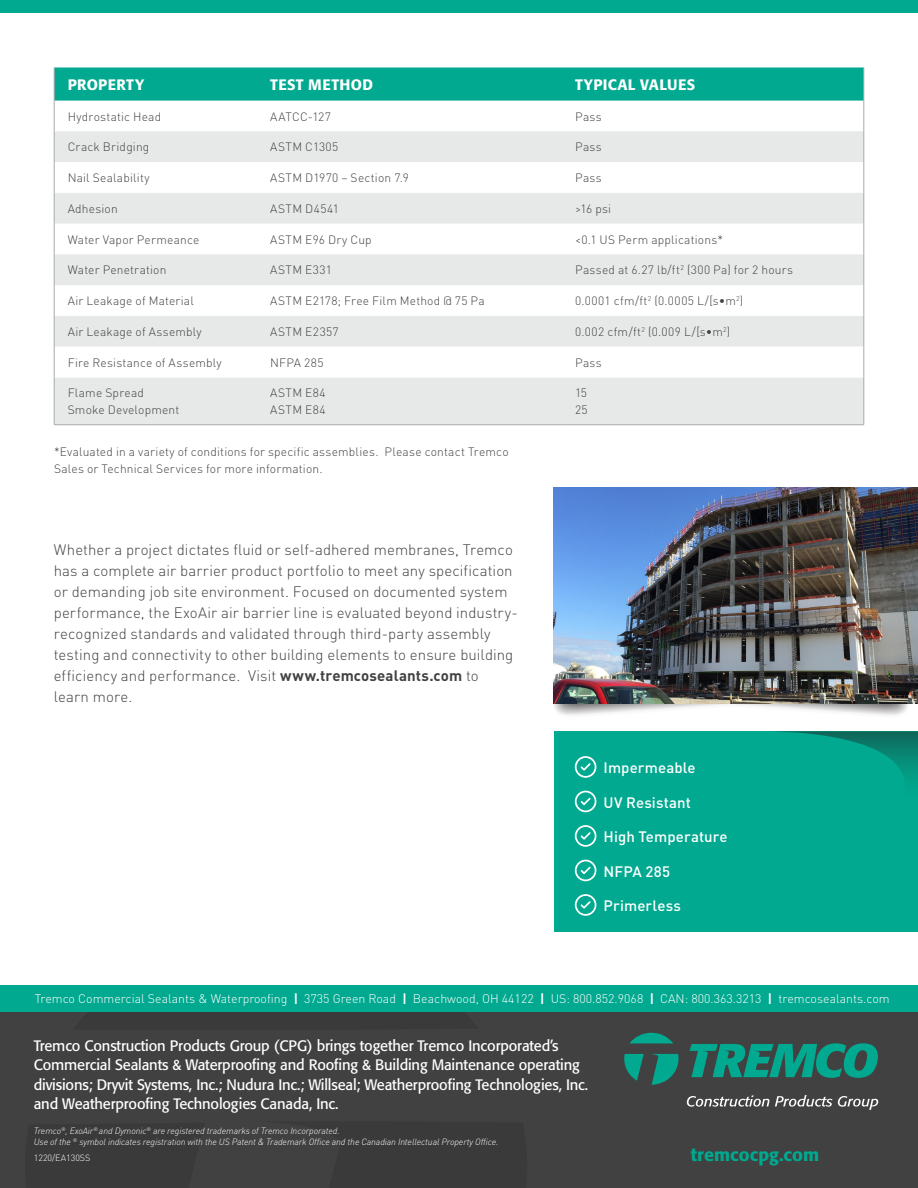
<style>
.page{position:relative;width:918px;height:1188px;background:#fff}
.page>*{position:absolute;margin:0;border:0;box-sizing:border-box;transform-origin:0 0}
.t1{font:500 18px "Formata Pro";color:#00a98f}
.body{font:300 15px/21px "DINOT";letter-spacing:.005em;color:#414142}
.t2{font:15px/19.5px "Formata Pro";letter-spacing:-.01em;color:#fff}
.Sidebar_Box_Text{font:500 15px "DINOT";letter-spacing:.005em;color:#fff}
.Table_Header{font:500 15px "Formata Pro";letter-spacing:.025em;color:#fff}
.t3{font:300 12.3px "DINOT";color:#fff}
.Table_Body{font:300 12px/16.5px "DINOT";letter-spacing:.02em;color:#414142}
.Small_body{font:300 12px/16.5px "DINOT";letter-spacing:.015em;color:#414142}
.Table_Body-2{font:300 12px/16.5px "DINOT";letter-spacing:.04em;color:#414142}
.Table_Body-3{font:300 12px "DINOT";letter-spacing:.045em;color:#414142}
.t4{font:italic 300 9px/10.8px "DINOT";letter-spacing:-.01em;color:#fff}
.t5{font:300 9px "DINOT";color:#fff}
.s1{font-weight:700}
</style>
<div class="page">
<div style="left:0;top:0;width:918px;height:14px;background:#00a98f"></div>
<div style="left:0;top:1012px;width:918px;height:176px;background:#414142"></div>
<div style="left:0;top:986px;width:918px;height:26px;background:#00a98f"></div>
<svg style="left:630px;top:1033px;width:43px;height:10px"></svg>
<svg style="left:624px;top:1054px;width:55px;height:31px"></svg>
<svg style="left:690px;top:1043px;width:188px;height:35px"></svg>
<svg style="left:687px;top:1095px;width:82px;height:12px"></svg>
<svg style="left:775px;top:1095px;width:57px;height:12px"></svg>
<svg style="left:838px;top:1096px;width:40px;height:14px"></svg>
<div style="left:553px;top:663px;width:356px;height:53px;background:#231f20;opacity:.8"></div>
<img style="left:554px;top:487px;width:364px;height:216px">
<div style="left:55px;top:68px;width:809px;height:33px;background:#00a98f"></div>
<svg style="left:55px;top:131px;width:809px;height:294px;fill:#e7e8e8"></svg>
<svg style="left:55px;top:347px;width:809px;height:30px"></svg>
<hr style="left:54px;top:67px;width:1px;height:34px;background:#a7a9ac">
<hr style="left:864px;top:67px;width:1px;height:34px;background:#a7a9ac">
<hr style="left:54px;top:101px;width:1px;height:30px;background:#a7a9ac">
<hr style="left:864px;top:101px;width:1px;height:30px;background:#a7a9ac">
<hr style="left:54px;top:131px;width:1px;height:31px;background:#a7a9ac">
<hr style="left:864px;top:131px;width:1px;height:31px;background:#a7a9ac">
<hr style="left:54px;top:162px;width:1px;height:31px;background:#a7a9ac">
<hr style="left:864px;top:162px;width:1px;height:31px;background:#a7a9ac">
<hr style="left:54px;top:193px;width:1px;height:31px;background:#a7a9ac">
<hr style="left:864px;top:193px;width:1px;height:31px;background:#a7a9ac">
<hr style="left:54px;top:224px;width:1px;height:30px;background:#a7a9ac">
<hr style="left:864px;top:224px;width:1px;height:30px;background:#a7a9ac">
<hr style="left:54px;top:254px;width:1px;height:31px;background:#a7a9ac">
<hr style="left:864px;top:254px;width:1px;height:31px;background:#a7a9ac">
<hr style="left:54px;top:285px;width:1px;height:31px;background:#a7a9ac">
<hr style="left:864px;top:285px;width:1px;height:31px;background:#a7a9ac">
<hr style="left:54px;top:316px;width:1px;height:31px;background:#a7a9ac">
<hr style="left:864px;top:316px;width:1px;height:31px;background:#a7a9ac">
<hr style="left:54px;top:347px;width:1px;height:30px;background:#a7a9ac">
<hr style="left:864px;top:347px;width:1px;height:30px;background:#a7a9ac">
<hr style="left:54px;top:377px;width:1px;height:48px;background:#a7a9ac">
<hr style="left:864px;top:377px;width:1px;height:48px;background:#a7a9ac">
<hr style="left:54px;top:425px;width:203px;height:1px;background:#a7a9ac">
<hr style="left:257px;top:425px;width:305px;height:1px;background:#a7a9ac">
<hr style="left:562px;top:425px;width:302px;height:1px;background:#a7a9ac">
<div style="left:555px;top:731px;width:363px;height:201px;background:#00a98f"></div>
<svg style="left:575px;top:756px;width:21px;height:22px"></svg>
<svg style="left:575px;top:791px;width:21px;height:21px"></svg>
<svg style="left:575px;top:825px;width:21px;height:22px"></svg>
<svg style="left:575px;top:860px;width:21px;height:21px"></svg>
<svg style="left:575px;top:894px;width:21px;height:22px"></svg>
<svg style="left:776px;top:731px;width:142px;height:47px"></svg>
<p class="Table_Header" style="left:68px;top:75px;width:78px">PROPERTY</p>
<p class="Table_Header" style="left:270px;top:75px;width:104px">TEST METHOD</p>
<p class="Table_Header" style="left:575px;top:75px;width:122px">TYPICAL VALUES</p>
<p class="Table_Body" style="left:68px;top:108px;width:95px">Hydrostatic Head</p>
<p class="Table_Body" style="left:270px;top:108px;width:62px">AATCC-127</p>
<p class="Table_Body" style="left:575px;top:108px;width:28px">Pass</p>
<p class="Table_Body" style="left:68px;top:139px;width:83px">Crack Bridging</p>
<p class="Table_Body" style="left:270px;top:139px;width:70px">ASTM C1305</p>
<p class="Table_Body" style="left:575px;top:139px;width:28px">Pass</p>
<p class="Table_Body" style="left:68px;top:169px;width:84px">Nail Sealability</p>
<p class="Table_Body" style="left:270px;top:169px;width:140px">ASTM D1970 – Section 7.9</p>
<p class="Table_Body" style="left:575px;top:169px;width:28px">Pass</p>
<p class="Table_Body" style="left:68px;top:200px;width:52px">Adhesion</p>
<p class="Table_Body-2" style="left:270px;top:200px;width:70px">ASTM D4541</p>
<p class="Table_Body" style="left:575px;top:200px;width:38px">&gt;16 psi</p>
<p class="Table_Body" style="left:68px;top:231px;width:133px">Water Vapor Permeance</p>
<p class="Table_Body" style="left:270px;top:231px;width:103px">ASTM E96 Dry Cup</p>
<p class="Table_Body" style="left:575px;top:231px;width:149px">&lt;0.1 US Perm applications*</p>
<p class="Table_Body" style="left:68px;top:262px;width:100px">Water Penetration</p>
<p class="Table_Body" style="left:270px;top:262px;width:63px">ASTM E331</p>
<p class="Table_Body" style="left:575px;top:262px;width:219px">Passed at 6.27 lb/ft<sup>2</sup> (300 Pa) for 2 hours</p>
<p class="Table_Body" style="left:68px;top:292px;width:128px">Air Leakage of Material</p>
<p class="Table_Body" style="left:270px;top:292px;width:216px">ASTM E2178; Free Film Method @ 75 Pa</p>
<p class="Table_Body-3" style="left:575px;top:293px;width:170px">0.0001 cfm/ft<sup>2</sup> (0.0005 L/[s•m<sup>2</sup>)</p>
<p class="Table_Body" style="left:68px;top:323px;width:135px">Air Leakage of Assembly</p>
<p class="Table_Body-2" style="left:270px;top:323px;width:70px">ASTM E2357</p>
<p class="Table_Body" style="left:575px;top:323px;width:157px">0.002 cfm/ft<sup>2</sup> (0.009 L/[s•m<sup>2</sup>)</p>
<p class="Table_Body" style="left:68px;top:354px;width:155px">Fire Resistance of Assembly</p>
<p class="Table_Body" style="left:270px;top:354px;width:55px">NFPA 285</p>
<p class="Table_Body" style="left:575px;top:354px;width:28px">Pass</p>
<p class="Table_Body" style="left:68px;top:385px;width:113px">Flame Spread<br>Smoke Development</p>
<p class="Table_Body-2" style="left:270px;top:385px;width:57px">ASTM E84<br>ASTM E84</p>
<p class="Table_Body" style="left:575px;top:385px;width:14px">15<br>25</p>
<p class="Small_body" style="left:54px;top:443px;width:456px">*Evaluated in a variety of conditions for specific assemblies. Please contact Tremco<br>Sales or Technical Services for more information.</p>
<p class="body" style="left:54px;top:539px;width:465px">Whether a project dictates fluid or self-adhered membranes, Tremco has a complete air barrier product portfolio to meet any specification or demanding job site environment. Focused on documented system performance, the ExoAir air barrier line is evaluated beyond industry&shy;recognized standards and validated through third-party assembly testing and connectivity to other building elements to ensure building efficiency and performance. Visit <span class="s1">www.tremcosealants.com</span> to<br>learn more.</p>
<p class="Sidebar_Box_Text" style="left:604px;top:758px;width:94px">Impermeable</p>
<p class="Sidebar_Box_Text" style="left:604px;top:793px;width:89px">UV Resistant</p>
<p class="Sidebar_Box_Text" style="left:604px;top:827px;width:125px">High Temperature</p>
<p class="Sidebar_Box_Text" style="left:604px;top:862px;width:68px">NFPA 285</p>
<p class="Sidebar_Box_Text" style="left:604px;top:896px;width:79px">Primerless</p>
<p class="t3" style="left:35px;top:991px;width:857px">Tremco Commercial Sealants &amp; Waterproofing <span class="s1">|</span> 3735 Green Road <span class="s1">|</span> Beachwood, OH 44122 <span class="s1">|</span> US: 800.852.9068 <span class="s1">|</span> CAN: 800.363.3213 <span class="s1">|</span> tremcosealants.com</p>
<p class="t2" style="left:34px;top:1036px;width:556px">Tremco Construction Products Group (CPG) brings together Tremco Incorporated’s Commercial Sealants &amp; Waterproofing and Roofing &amp; Building Maintenance operating divisions; Dryvit Systems, Inc.; Nudura Inc.; Willseal; Weatherproofing Technologies, Inc. and Weatherproofing Technologies Canada, Inc.</p>
<p class="t4" style="left:34px;top:1125px;width:466px">Tremco<sup>®</sup>, ExoAir<sup>®</sup> and Dymonic<sup>®</sup> are registered trademarks of Tremco Incorporated.<br>Use of the <sup>®</sup> symbol indicates registration with the US Patent &amp; Trademark Office and the Canadian Intellectual Property Office.</p>
<p class="t5" style="left:34px;top:1152px;width:58px">1220/EA130SS</p>
<p class="t1" style="left:691px;top:1143px;width:130px">tremcocpg.com</p>
</div>
